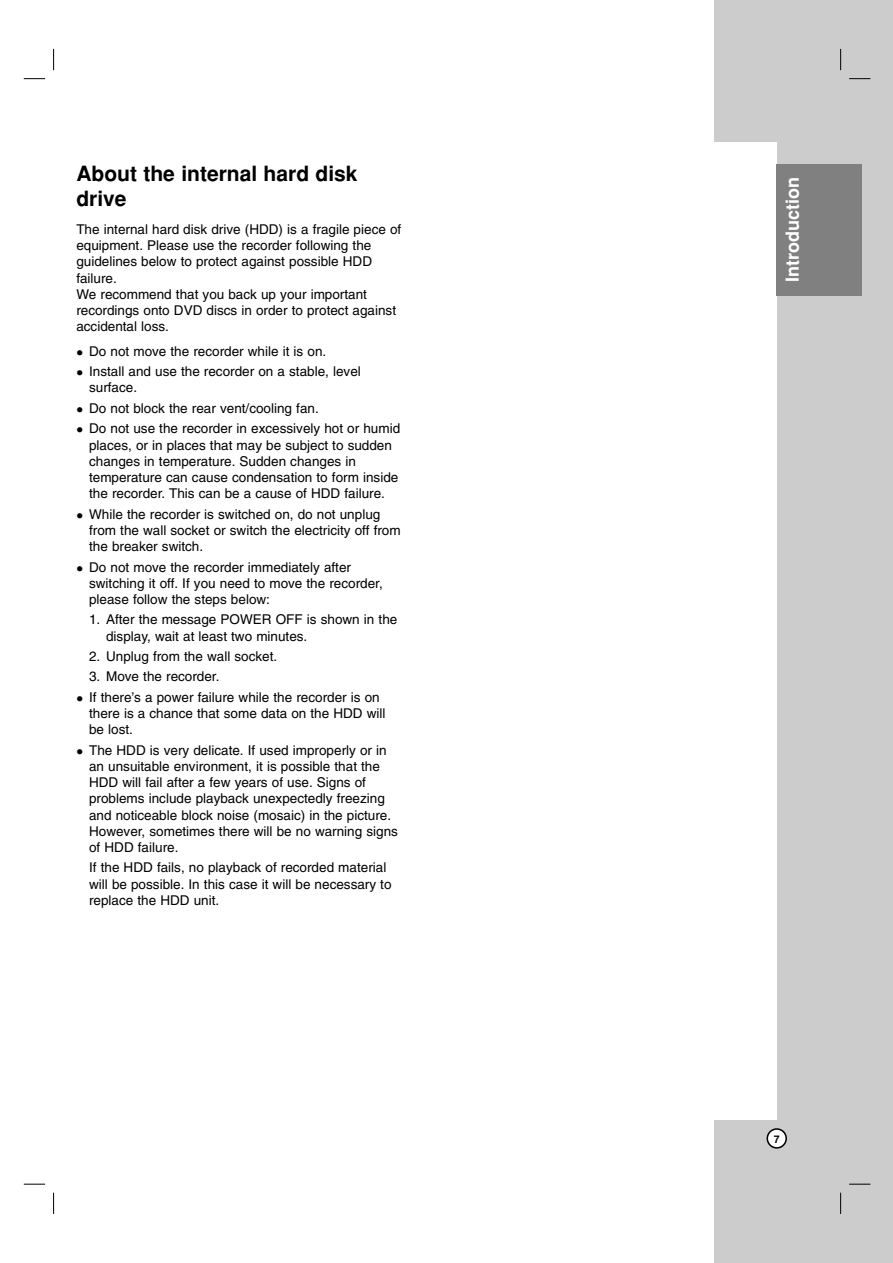
<style>
.page{position:relative;width:893px;height:1263px;background:#fff}
.page>*{position:absolute;margin:0;border:0;box-sizing:border-box;transform-origin:0 0}
.t1{font:700 21px/25.2px "Helvetica";color:#000}
.t2{font:700 18px "Helvetica";color:#fff}
.t3{font:13.5px/16.2px "Helvetica";color:#000}
.t4{font:700 10.5px "Helvetica";color:#000}
</style>
<div class="page">
<div style="left:714px;top:0;width:178px;height:1263px;background:#ccc"></div>
<div style="left:639px;top:142px;width:137px;height:978px;background:#fff"></div>
<svg style="left:766px;top:1128px;width:21px;height:21px"></svg>
<div style="left:776px;top:164px;width:85px;height:132px;background:#808080"></div>
<svg style="left:53px;top:49px;width:1px;height:21px"></svg>
<svg style="left:840px;top:49px;width:1px;height:21px"></svg>
<svg style="left:53px;top:1193px;width:1px;height:21px"></svg>
<svg style="left:840px;top:1193px;width:1px;height:21px"></svg>
<svg style="left:24px;top:78px;width:21px;height:1px"></svg>
<svg style="left:849px;top:78px;width:21px;height:1px"></svg>
<svg style="left:24px;top:1184px;width:21px;height:1px"></svg>
<svg style="left:849px;top:1184px;width:21px;height:1px"></svg>
<h1 class="t1" style="left:76px;top:163px;width:283px">About the internal hard disk drive</h1>
<p class="t3" style="left:76px;top:222px;width:326px">The internal hard disk drive (HDD) is a fragile piece of equipment. Please use the recorder following the guidelines below to protect against possible HDD failure.<br>We recommend that you back up your important recordings onto DVD discs in order to protect against accidental loss.</p>
<p class="t3" style="left:89px;top:342px;width:273px;line-height:20.4px">Do not move the recorder while it is on.<br>Install and use the recorder on a stable, level</p>
<p class="t3" style="left:89px;top:379px;width:312px;line-height:20.4px">surface.<br>Do not block the rear vent/cooling fan.<br>Do not use the recorder in excessively hot or humid</p>
<p class="t3" style="left:89px;top:438px;width:311px">places, or in places that may be subject to sudden changes in temperature. Sudden changes in temperature can cause condensation to form inside the recorder. This can be a cause of HDD failure.</p>
<p class="t3" style="left:89px;top:507px;width:313px">While the recorder is switched on, do not unplug from the wall socket or switch the electricity off from the breaker switch.</p>
<p class="t3" style="left:89px;top:560px;width:295px">Do not move the recorder immediately after switching it off. If you need to move the recorder, please follow the steps below:</p>
<p class="t3" style="left:106px;top:613px;width:293px;text-indent:-17px">1. After the message POWER OFF is shown in the display, wait at least two minutes.</p>
<p class="t3" style="left:89px;top:649px;width:190px">2. Unplug from the wall socket.</p>
<p class="t3" style="left:89px;top:668px;width:292px;line-height:20.4px">3. Move the recorder.<br>If there’s a power failure while the recorder is on</p>
<p class="t3" style="left:89px;top:707px;width:298px">there is a chance that some data on the HDD will be lost.</p>
<p class="t3" style="left:89px;top:743px;width:310px">The HDD is very delicate. If used improperly or in an unsuitable environment, it is possible that the HDD will fail after a few years of use. Signs of problems include playback unexpectedly freezing and noticeable block noise (mosaic) in the picture.<br>However, sometimes there will be no warning signs of HDD failure.</p>
<p class="t3" style="left:89px;top:861px;width:304px">If the HDD fails, no playback of recorded material will be possible. In this case it will be necessary to replace the HDD unit.</p>
<h2 class="t2" style="left:786px;top:282px;width:106px;rotate:-90deg">Introduction</h2>
<p class="t4" style="left:774px;top:1135px;width:7px">7</p>
</div>
